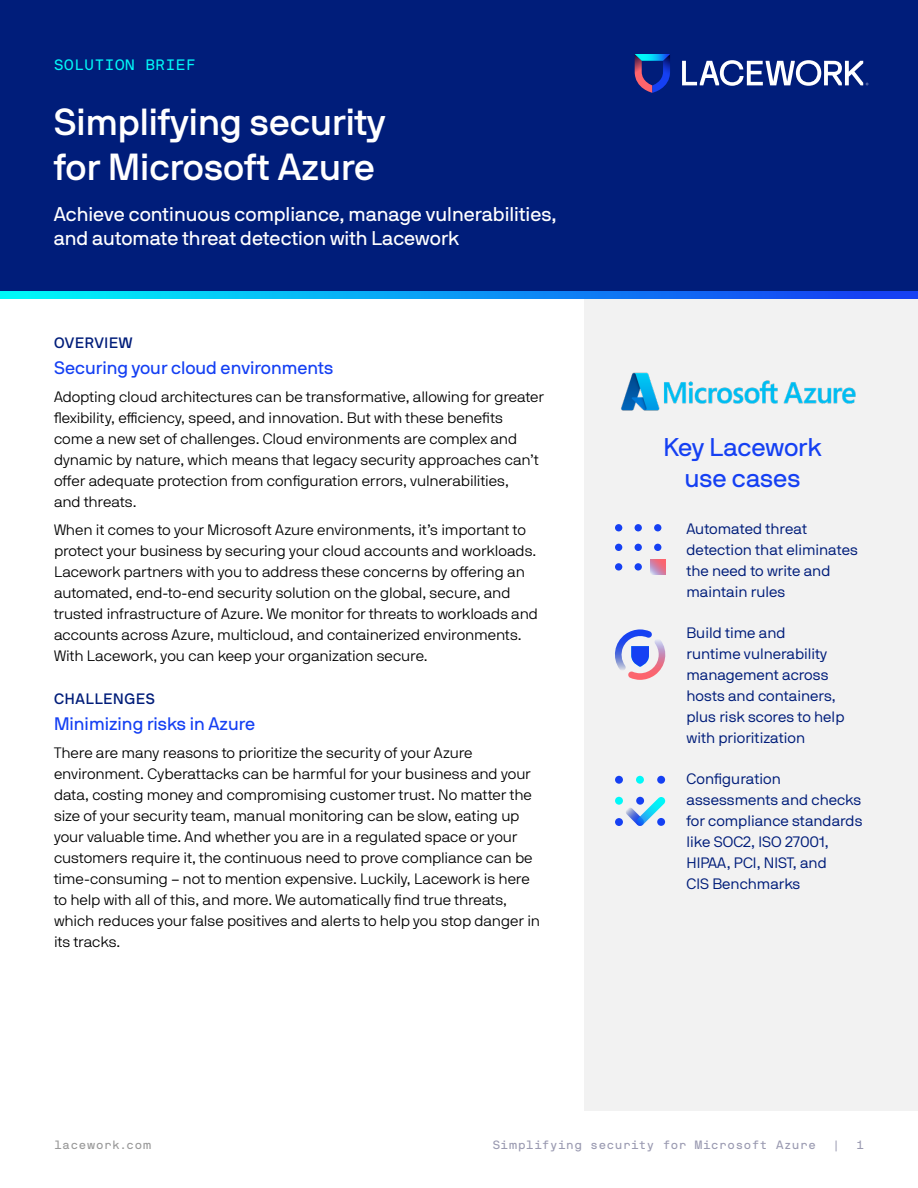
<style>
.page{position:relative;width:918px;height:1188px;background:#fff}
.page>*{position:absolute;margin:0;border:0;box-sizing:border-box;transform-origin:0 0}
.t1{font:37.5px "NB International Pro Med";color:#fff}
.Sidebar_-_Title{font:25.5px "NB International Pro Reg";letter-spacing:-.005em;color:#1540f3}
.Subtitle{font:19.8px/23.7px "NB International Pro Reg";color:#fff}
.H1_for_Eyebrow{font:18px "NB International Pro Reg";color:#1540f3}
.Body{font:15px/21px "NB International Pro Lig";letter-spacing:-.005em;color:#000}
.Sidebar_-_Copy_10_14{font:15px/21px "NB International Pro Boo";color:#001d7a}
.Eyebrown_-_Subhead{font:15px "NB International Pro Med";letter-spacing:.05em;color:#001d7a}
.t2{font:15px "NB International Pro Mono";color:#00f8f8}
.t3{font:12px "NB International Pro Mono";color:#9a9ab1}
.t4{font:12px "NB International Pro Mono";letter-spacing:.01em;color:#999}
</style>
<div class="page">
<div style="left:584px;top:294px;width:334px;height:817px;background:#f2f2f2"></div>
<div style="left:0;top:0;width:918px;height:295px;background:#001d7a"></div>
<svg style="left:635px;top:54px;width:35px;height:39px"></svg>
<svg style="left:682px;top:60px;width:186px;height:26px"></svg>
<svg style="left:0;top:291px;width:918px;height:8px"></svg>
<img style="left:621px;top:372px;width:235px;height:39px">
<svg style="left:651px;top:560px;width:14px;height:14px"></svg>
<div style="left:635px;top:524px;width:7px;height:7px;background:#1540f3;border-radius:50%"></div>
<div style="left:615px;top:524px;width:7px;height:7px;background:#1540f3;border-radius:50%"></div>
<div style="left:654px;top:524px;width:7px;height:7px;background:#1540f3;border-radius:50%"></div>
<div style="left:635px;top:544px;width:7px;height:7px;background:#1540f3;border-radius:50%"></div>
<div style="left:615px;top:544px;width:7px;height:7px;background:#1540f3;border-radius:50%"></div>
<div style="left:654px;top:544px;width:7px;height:7px;background:#1540f3;border-radius:50%"></div>
<div style="left:635px;top:563px;width:7px;height:8px;background:#1540f3;border-radius:50%"></div>
<div style="left:615px;top:563px;width:7px;height:8px;background:#1540f3;border-radius:50%"></div>
<svg style="left:626px;top:797px;width:40px;height:29px"></svg>
<div style="left:615px;top:797px;width:8px;height:8px;background:#00f8f8;border-radius:50%"></div>
<div style="left:636px;top:797px;width:8px;height:8px;background:#1540f3;border-radius:50%"></div>
<div style="left:615px;top:818px;width:8px;height:8px;background:#1540f3;border-radius:50%"></div>
<div style="left:636px;top:776px;width:8px;height:8px;background:#00f8f8;border-radius:50%"></div>
<div style="left:657px;top:776px;width:8px;height:8px;background:#1540f3;border-radius:50%"></div>
<div style="left:657px;top:818px;width:8px;height:8px;background:#1540f3;border-radius:50%"></div>
<div style="left:615px;top:776px;width:8px;height:8px;background:#1540f3;border-radius:50%"></div>
<svg style="left:615px;top:629px;width:51px;height:51px"></svg>
<p class="t2" style="left:54px;top:56px;width:144px">SOLUTION BRIEF</p>
<p class="t1" style="left:54px;top:100px;width:333px">Simplifying security</p>
<p class="t1" style="left:54px;top:145px;width:323px">for Microsoft Azure</p>
<p class="Subtitle" style="left:54px;top:202px;width:505px">Achieve continuous compliance, manage vulnerabilities, and automate threat detection with Lacework</p>
<p class="Eyebrown_-_Subhead" style="left:54px;top:334px;width:80px">OVERVIEW</p>
<p class="H1_for_Eyebrow" style="left:54px;top:358px;width:281px">Securing your cloud environments</p>
<p class="Body" style="left:54px;top:386px;width:492px">Adopting cloud architectures can be transformative, allowing for greater flexibility, efficiency, speed, and innovation. But with these benefits come a new set of challenges. Cloud environments are complex and dynamic by nature, which means that legacy security approaches can’t offer adequate protection from configuration errors, vulnerabilities,<br>and threats.</p>
<p class="Body" style="left:54px;top:519px;width:486px">When it comes to your Microsoft Azure environments, it’s important to protect your business by securing your cloud accounts and workloads.<br>Lacework partners with you to address these concerns by offering an automated, end-to-end security solution on the global, secure, and trusted infrastructure of Azure. We monitor for threats to workloads and accounts across Azure, multicloud, and containerized environments.<br>With Lacework, you can keep your organization secure.</p>
<p class="Eyebrown_-_Subhead" style="left:54px;top:690px;width:102px">CHALLENGES</p>
<p class="H1_for_Eyebrow" style="left:54px;top:713px;width:203px">Minimizing risks in Azure</p>
<p class="Body" style="left:54px;top:742px;width:488px">There are many reasons to prioritize the security of your Azure environment. Cyberattacks can be harmful for your business and your data, costing money and compromising customer trust. No matter the size of your security team, manual monitoring can be slow, eating up your valuable time. And whether you are in a regulated space or your customers require it, the continuous need to prove compliance can be time-consuming – not to mention expensive. Luckily, Lacework is here to help with all of this, and more. We automatically find true threats, which reduces your false positives and alerts to help you stop danger in its tracks.</p>
<p class="Sidebar_-_Title" style="left:664px;top:433px;width:159px">Key Lacework</p>
<p class="Sidebar_-_Title" style="left:684px;top:463px;width:118px">use cases</p>
<p class="Sidebar_-_Copy_10_14" style="left:686px;top:518px;width:173px">Automated threat detection that eliminates the need to write and maintain rules</p>
<p class="Sidebar_-_Copy_10_14" style="left:686px;top:622px;width:159px">Build time and<br>runtime vulnerability management across hosts and containers, plus risk scores to help with prioritization</p>
<p class="Sidebar_-_Copy_10_14" style="left:686px;top:769px;width:178px">Configuration assessments and checks for compliance standards like SOC2, ISO 27001,<br>HIPAA, PCI, NIST, and<br>CIS Benchmarks</p>
<p class="t4" style="left:54px;top:1138px;width:99px">lacework.com</p>
<p class="t3" style="left:492px;top:1138px;width:325px">Simplifying security for Microsoft Azure</p>
<p class="t3" style="left:832px;top:1138px;width:10px">|</p>
<p class="t3" style="left:856px;top:1138px;width:10px">1</p>
</div>
